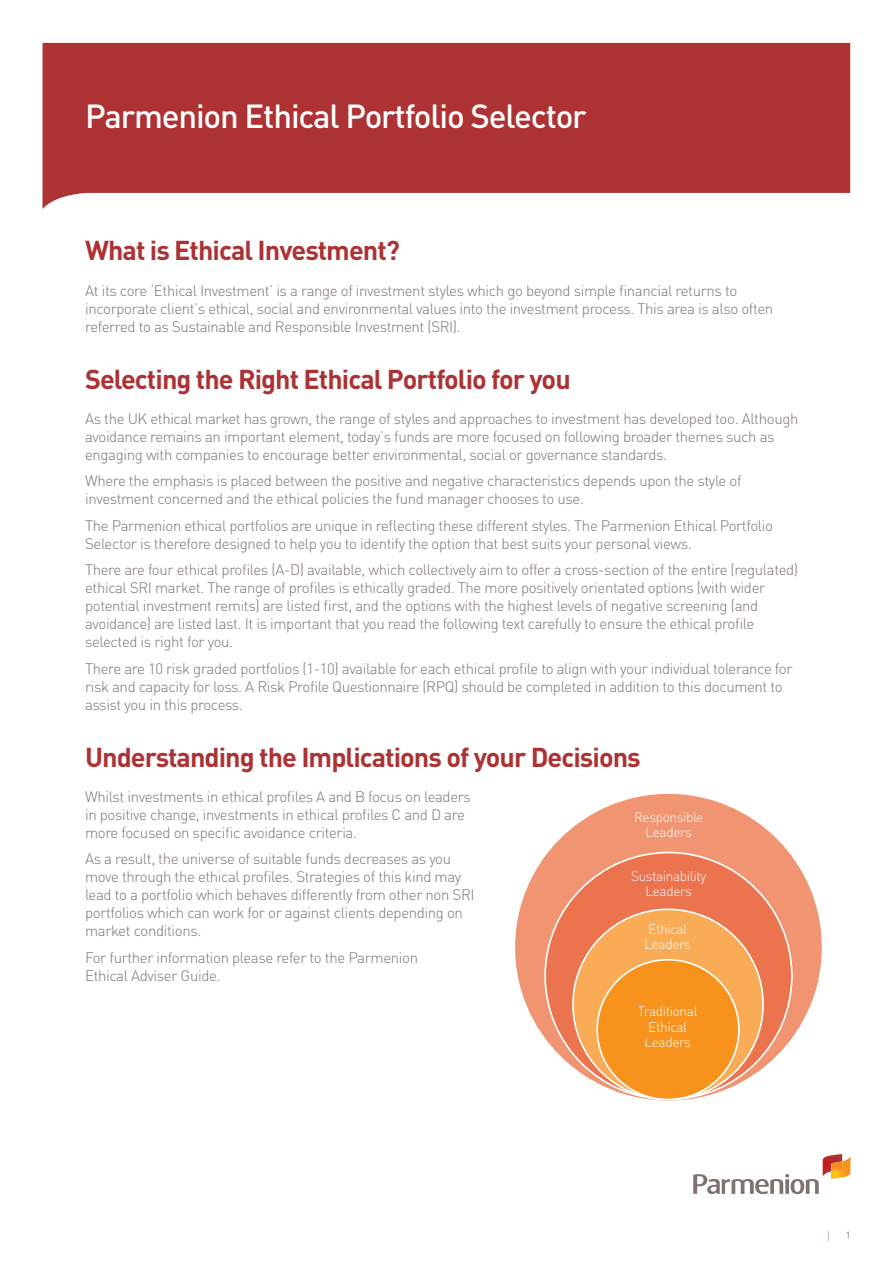
<style>
.page{position:relative;width:893px;height:1263px;background:#fff}
.page>*{position:absolute;margin:0;border:0;box-sizing:border-box;transform-origin:0 0}
.t1{font:500 33px "DINOT";letter-spacing:-.035em;color:#fff}
.t2{font:700 27px "DIN";letter-spacing:-.035em;color:#ac3234}
.t3{font:300 15px/18px "DIN";letter-spacing:-.025em;color:#7d736e}
.t4{font:300 13.5px/15.5px "DIN";letter-spacing:-.025em;color:#fff;text-align:center}
.t5{font:9px "DIN";color:#7d736e}
</style>
<div class="page">
<svg style="left:43px;top:43px;width:807px;height:166px;background:#b34547"></svg>
<svg style="left:693px;top:1154px;width:157px;height:40px"></svg>
<div style="left:514px;top:793px;width:309px;height:308px;background:#f09472;border-radius:50%"></div>
<div style="left:545px;top:852px;width:247px;height:247px;background:#eb744f;border-radius:50%"></div>
<div style="left:573px;top:909px;width:190px;height:190px;background:#faab55;border-radius:50%"></div>
<div style="left:597px;top:960px;width:142px;height:139px;background:#f7931d;border-radius:50%"></div>
<h1 class="t1" style="left:85px;top:95px;width:503px">Parmenion Ethical Portfolio Selector</h1>
<h2 class="t2" style="left:85px;top:233px;width:316px">What is Ethical Investment?</h2>
<p class="t3" style="left:85px;top:281px;width:690px">At its core ‘Ethical Investment’ is a range of investment styles which go beyond simple financial returns to incorporate client’s ethical, social and environmental values into the investment process. This area is also often referred to as Sustainable and Responsible Investment (SRI).</p>
<h2 class="t2" style="left:85px;top:361px;width:487px">Selecting the Right Ethical Portfolio for you</h2>
<p class="t3" style="left:85px;top:409px;width:715px">As the UK ethical market has grown, the range of styles and approaches to investment has developed too. Although avoidance remains an important element, today’s funds are more focused on following broader themes such as engaging with companies to encourage better environmental, social or governance standards.</p>
<p class="t3" style="left:85px;top:471px;width:658px">Where the emphasis is placed between the positive and negative characteristics depends upon the style of investment concerned and the ethical policies the fund manager chooses to use.</p>
<p class="t3" style="left:85px;top:516px;width:689px">The Parmenion ethical portfolios are unique in reflecting these different styles. The Parmenion Ethical Portfolio<br>Selector is therefore designed to help you to identify the option that best suits your personal views.</p>
<p class="t3" style="left:85px;top:560px;width:715px">There are four ethical profiles (A-D) available, which collectively aim to offer a cross-section of the entire (regulated) ethical SRI market. The range of profiles is ethically graded. The more positively orientated options (with wider potential investment remits) are listed first, and the options with the highest levels of negative screening (and avoidance) are listed last. It is important that you read the following text carefully to ensure the ethical profile selected is right for you.</p>
<p class="t3" style="left:85px;top:659px;width:709px">There are 10 risk graded portfolios (1-10) available for each ethical profile to align with your individual tolerance for risk and capacity for loss. A Risk Profile Questionnaire (RPQ) should be completed in addition to this document to assist you in this process.</p>
<h2 class="t2" style="left:85px;top:739px;width:557px">Understanding the Implications of your Decisions</h2>
<p class="t3" style="left:85px;top:787px;width:387px">Whilst investments in ethical profiles A and B focus on leaders in positive change, investments in ethical profiles C and D are more focused on specific avoidance criteria.</p>
<p class="t3" style="left:85px;top:849px;width:391px">As a result, the universe of suitable funds decreases as you move through the ethical profiles. Strategies of this kind may lead to a portfolio which behaves differently from other non SRI portfolios which can work for or against clients depending on market conditions.</p>
<p class="t3" style="left:85px;top:948px;width:334px">For further information please refer to the Parmenion<br>Ethical Adviser Guide.</p>
<p class="t4" style="left:638px;top:1003px;width:61px">Traditional<br>Ethical<br>Leaders</p>
<p class="t4" style="left:634px;top:809px;width:71px">Responsible<br>Leaders</p>
<p class="t4" style="left:631px;top:868px;width:77px">Sustainability<br>Leaders</p>
<p class="t4" style="left:644px;top:921px;width:48px;text-align:left">Ethical<br>Leaders</p>
<p class="t5" style="left:846px;top:1229px;width:6px">1</p>
</div>
